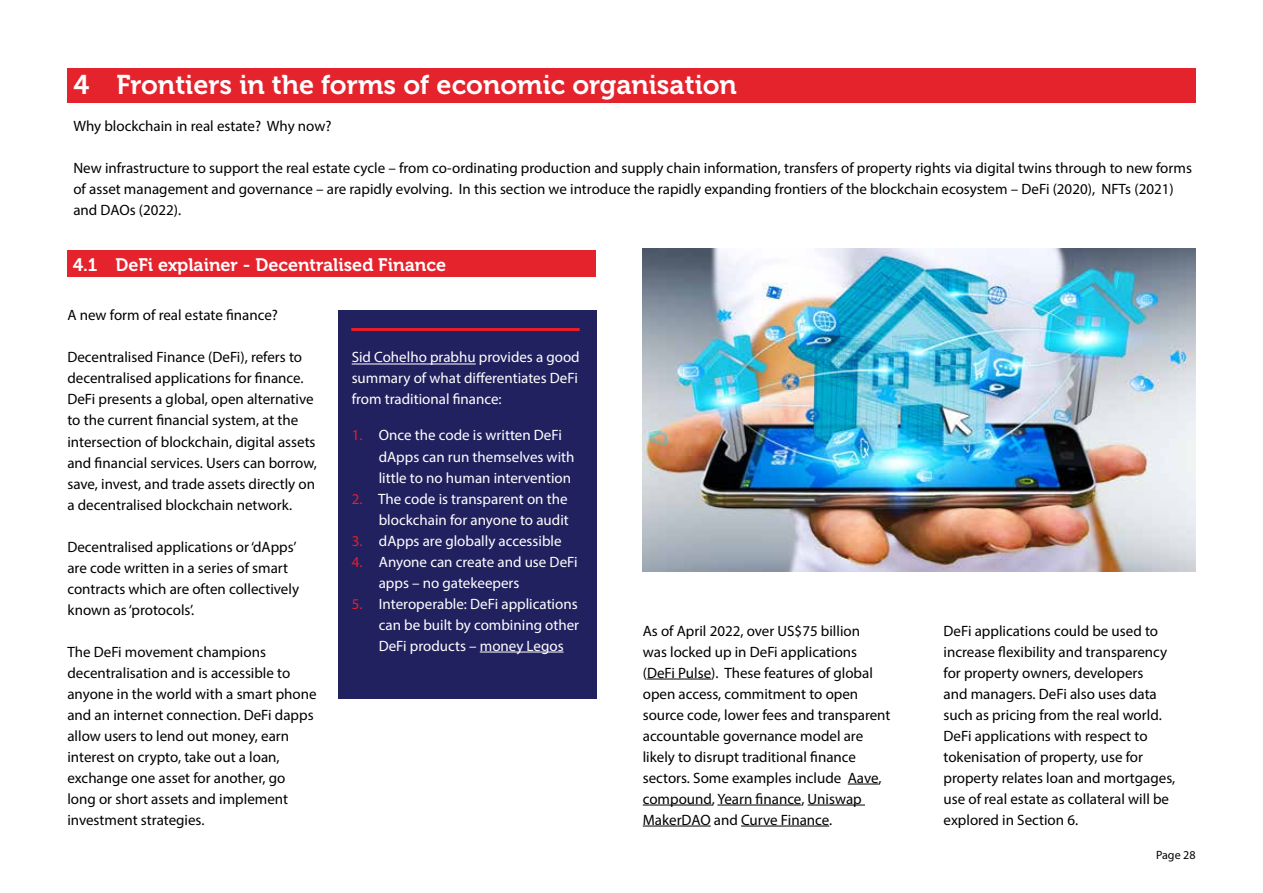
<style>
.page{position:relative;width:1263px;height:893px;background:#fff}
.page>*{position:absolute;margin:0;border:0;box-sizing:border-box;transform-origin:0 0}
.t1{font:27px "Museo 700";color:#fff}
.t2{font:18px "Museo 700";color:#fff}
.t3{font:15px/21px "Myriad Pro";color:#000}
.t4{font:15px/21px "Myriad Pro";color:#fff;text-align:justify}
.t5{font:12px "Myriad Pro";color:#000}
.s1{color:#e61e2a}
</style>
<div class="page">
<div style="left:338px;top:310px;width:259px;height:388px;background:#222160"></div>
<div style="left:67px;top:250px;width:528px;height:27px;background:#e4232c"></div>
<div style="left:67px;top:68px;width:1128px;height:35px;background:#e4232c"></div>
<hr style="left:647px;top:679px;width:64px;height:1px;background:#000">
<hr style="left:848px;top:784px;width:30px;height:1px;background:#000">
<hr style="left:643px;top:805px;width:69px;height:1px;background:#000">
<hr style="left:717px;top:805px;width:84px;height:1px;background:#000">
<hr style="left:808px;top:805px;width:57px;height:1px;background:#000">
<hr style="left:643px;top:826px;width:68px;height:1px;background:#000">
<hr style="left:741px;top:826px;width:88px;height:1px;background:#000">
<hr style="left:351px;top:328px;width:229px;height:3px;background:#e61e2a">
<img style="left:643px;top:249px;width:552px;height:322px">
<hr style="left:352px;top:364px;width:124px;height:1px;background:#fff">
<hr style="left:480px;top:652px;width:84px;height:1px;background:#fff">
<h1 class="t1" style="left:73px;top:70px;width:665px">4 Frontiers in the forms of economic organisation</h1>
<p class="t3" style="left:73px;top:116px;width:260px">Why blockchain in real estate? Why now?</p>
<p class="t3" style="left:73px;top:158px;width:1120px">New infrastructure to support the real estate cycle – from co-ordinating production and supply chain information, transfers of property rights via digital twins through to new forms of asset management and governance – are rapidly evolving. In this section we introduce the rapidly expanding frontiers of the blockchain ecosystem – DeFi (2020), NFTs (2021) and DAOs (2022).</p>
<p class="t2" style="left:73px;top:254px;width:375px">4.1 DeFi explainer - Decentralised Finance</p>
<p class="t3" style="left:67px;top:305px;width:212px">A new form of real estate finance?</p>
<p class="t3" style="left:67px;top:347px;width:251px">Decentralised Finance (DeFi), refers to decentralised applications for finance.<br>DeFi presents a global, open alternative to the current financial system, at the intersection of blockchain, digital assets and financial services. Users can borrow, save, invest, and trade assets directly on a decentralised blockchain network.</p>
<p class="t3" style="left:67px;top:536px;width:233px">Decentralised applications or ‘dApps’ are code written in a series of smart contracts which are often collectively known as ‘protocols’.</p>
<p class="t3" style="left:67px;top:641px;width:251px">The DeFi movement champions decentralisation and is accessible to anyone in the world with a smart phone and an internet connection. DeFi dapps allow users to lend out money, earn interest on crypto, take out a loan, exchange one asset for another, go long or short assets and implement investment strategies.</p>
<p class="t4" style="left:352px;top:347px;width:229px">Sid Cohelho prabhu provides a good summary of what differentiates DeFi from traditional finance:</p>
<p class="t4" style="left:379px;top:425px;width:197px;text-align:left;text-indent:-27px"><span class="s1">1.</span> Once the code is written DeFi dApps can run themselves with little to no human intervention</p>
<p class="t4" style="left:352px;top:488px;width:219px;text-align:right"><span class="s1">2.</span> The code is transparent on the blockchain for anyone to audit</p>
<p class="t4" style="left:352px;top:530px;width:211px"><span class="s1">3.</span> dApps are globally accessible</p>
<p class="t4" style="left:379px;top:551px;width:200px;text-indent:-27px"><span class="s1">4.</span> Anyone can create and use DeFi apps – no gatekeepers</p>
<p class="t4" style="left:379px;top:593px;width:202px;text-indent:-27px"><span class="s1">5.</span> Interoperable: DeFi applications can be built by combining other DeFi products – money Legos</p>
<p class="t3" style="left:643px;top:620px;width:249px">As of April 2022, over US$75 billion<br>was locked up in DeFi applications (DeFi Pulse). These features of global open access, commitment to open source code, lower fees and transparent accountable governance model are likely to disrupt traditional finance sectors. Some examples include Aave, compound, Yearn finance, Uniswap MakerDAO and Curve Finance.</p>
<p class="t3" style="left:943px;top:620px;width:233px">DeFi applications could be used to increase flexibility and transparency for property owners, developers<br>and managers. DeFi also uses data such as pricing from the real world.<br>DeFi applications with respect to tokenisation of property, use for property relates loan and mortgages, use of real estate as collateral will be explored in Section 6.</p>
<p class="t5" style="left:1156px;top:848px;width:41px">Page 28</p>
</div>
